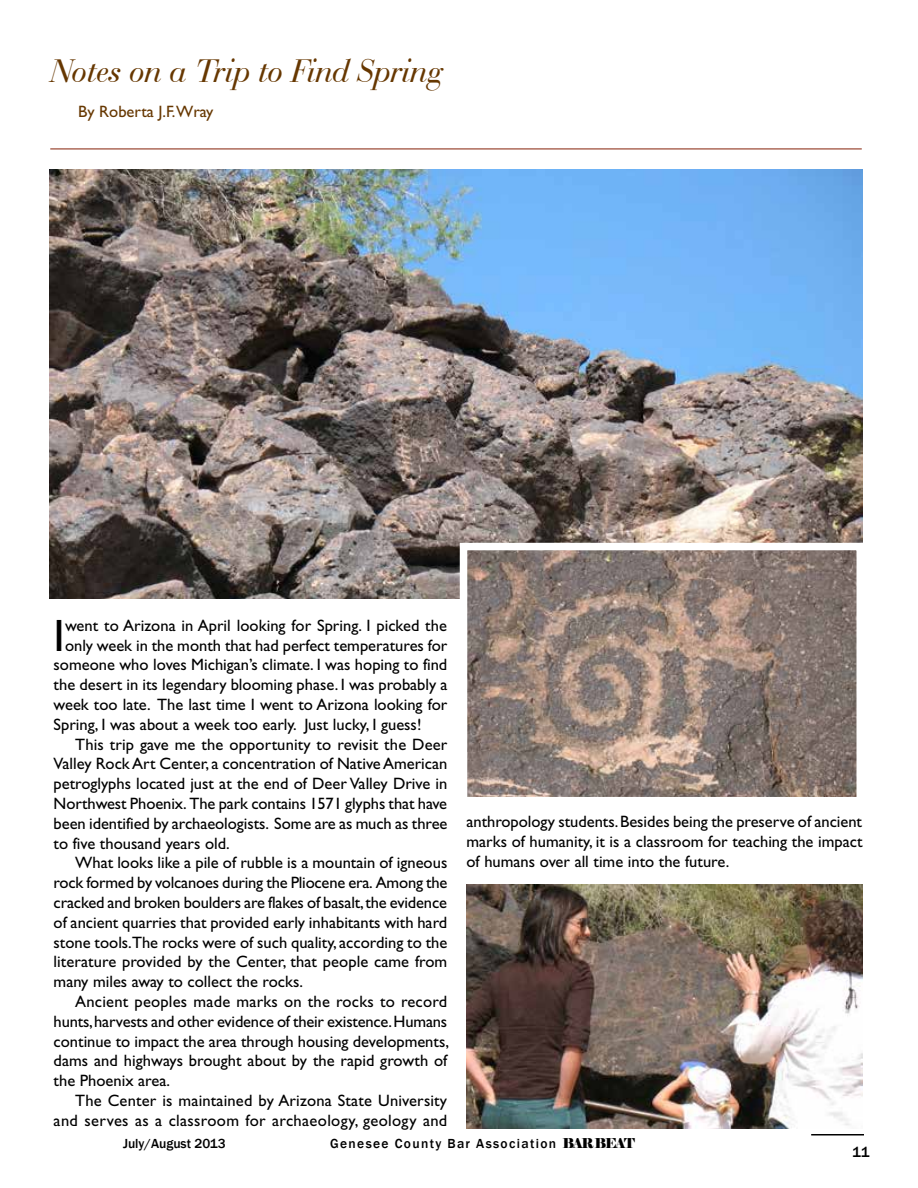
<style>
.page{position:relative;width:918px;height:1188px;background:#fff}
.page>*{position:absolute;margin:0;border:0;box-sizing:border-box;transform-origin:0 0}
.t1{font:45.6px "Gill Sans";color:#000}
.t2{font:italic 34.5px "Bauer Bodoni BT";color:#663700}
.t3{font:16.5px/19.8px "Gill Sans";color:#000;text-align:justify}
.t4{font:16.5px "Gill Sans";color:#663700}
.t5{font:500 15px "Franklin Gothic";color:#000}
.t6{font:500 13.5px "Franklin Gothic";letter-spacing:.1em;color:#000}
.t7{font:500 13.5px "Franklin Gothic";color:#000}
.s1{font-family:"Elephant";font-weight:400}
</style>
<div class="page">
<hr style="left:50px;top:148px;width:812px;height:2px;background:#ad6a5a">
<img style="left:467px;top:884px;width:396px;height:245px">
<img style="left:50px;top:169px;width:813px;height:430px">
<img style="left:469px;top:552px;width:386px;height:243px">
<div style="left:460px;top:543px;width:404px;height:261px;border:8px solid #fff"></div>
<hr style="left:811px;top:1134px;width:53px;height:2px;background:#000">
<p class="t2" style="left:52px;top:49px;width:393px">Notes on a Trip to Find Spring</p>
<p class="t4" style="left:78px;top:102px;width:137px">By Roberta J.F.Wray</p>
<p class="t1" style="left:54px;top:609px;width:13px">I</p>
<p class="t3" style="left:65px;top:615px;width:384px">went to Arizona in April looking for Spring. I picked the</p>
<p class="t3" style="left:65px;top:635px;width:384px">only week in the month that had perfect temperatures for</p>
<p class="t3" style="left:54px;top:655px;width:395px">someone who loves Michigan’s climate. I was hoping to find</p>
<p class="t3" style="left:54px;top:675px;width:395px">the desert in its legendary blooming phase. I was probably a</p>
<p class="t3" style="left:54px;top:695px;width:395px">week too late. The last time I went to Arizona looking for</p>
<p class="t3" style="left:54px;top:714px;width:369px">Spring, I was about a week too early. Just lucky, I guess!</p>
<p class="t3" style="left:54px;top:734px;width:395px;text-indent:22px">This trip gave me the opportunity to revisit the Deer Valley Rock Art Center, a concentration of Native American petroglyphs located just at the end of Deer Valley Drive in Northwest Phoenix. The park contains 1571 glyphs that have been identified by archaeologists. Some are as much as three to five thousand years old.</p>
<p class="t3" style="left:54px;top:853px;width:395px;text-indent:22px">What looks like a pile of rubble is a mountain of igneous rock formed by volcanoes during the Pliocene era. Among the cracked and broken boulders are flakes of basalt, the evidence of ancient quarries that provided early inhabitants with hard stone tools.The rocks were of such quality, according to the literature provided by the Center, that people came from many miles away to collect the rocks.</p>
<p class="t3" style="left:54px;top:992px;width:397px;text-indent:22px">Ancient peoples made marks on the rocks to record hunts, harvests and other evidence of their existence. Humans continue to impact the area through housing developments, dams and highways brought about by the rapid growth of the Phoenix area.</p>
<p class="t3" style="left:54px;top:1091px;width:395px;text-align:right">The Center is maintained by Arizona State University and serves as a classroom for archaeology, geology and</p>
<p class="t3" style="left:467px;top:812px;width:398px">anthropology students. Besides being the preserve of ancient marks of humanity, it is a classroom for teaching the impact of humans over all time into the future.</p>
<p class="t7" style="left:123px;top:1136px;width:104px">July/August 2013</p>
<p class="t6" style="left:330px;top:1136px;width:306px">Genesee County Bar Association <span class="s1">BAR BEAT</span></p>
<p class="t5" style="left:852px;top:1142px;width:19px">11</p>
</div>
